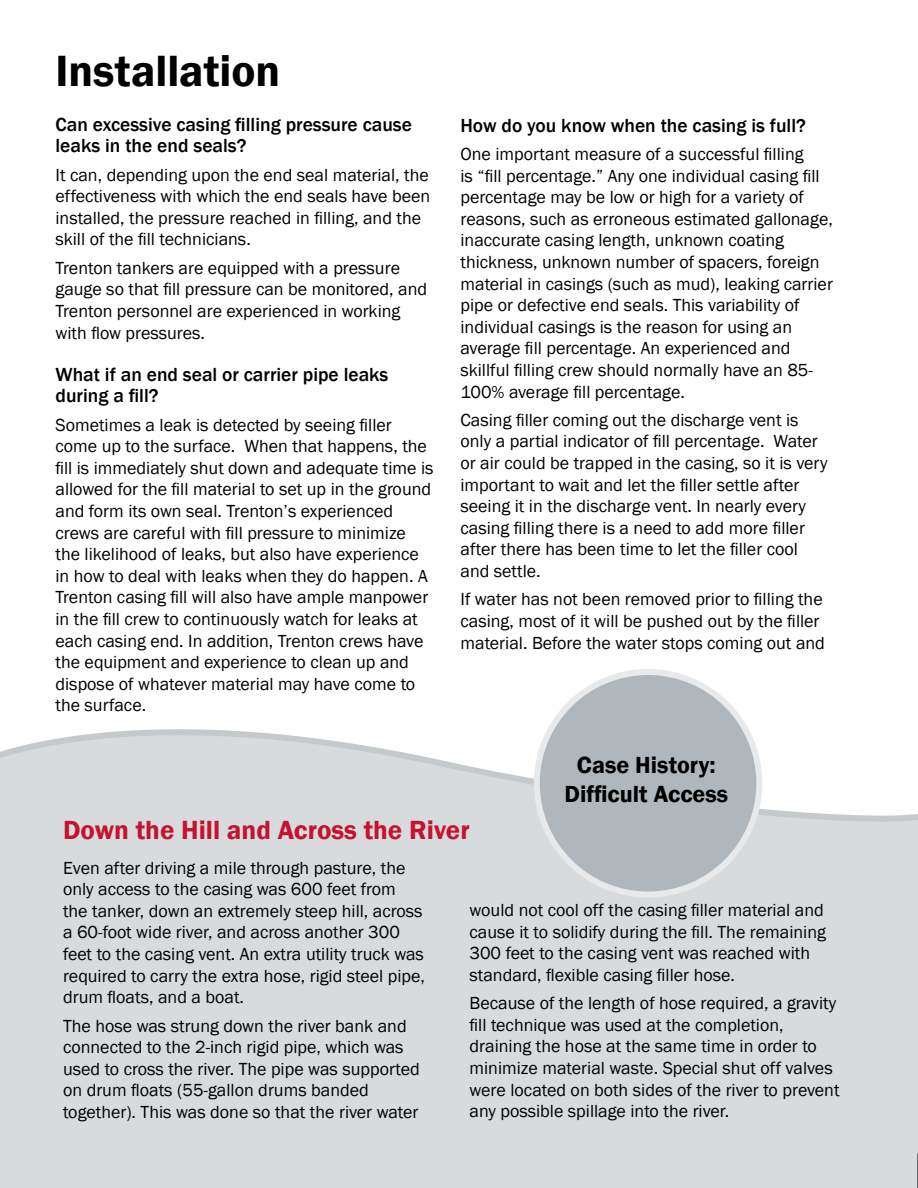
<style>
.page{position:relative;width:918px;height:1188px;background:#fff}
.page>*{position:absolute;margin:0;border:0;box-sizing:border-box;transform-origin:0 0}
.t1{font:600 45px "Franklin Gothic";color:#000}
.t2{font:600 27px "Franklin Gothic";color:#c41230}
.t3{font:600 24px/28.8px "Franklin Gothic";color:#000;text-align:center}
.t4{font:500 19.5px/21px "Franklin Gothic";color:#000}
.t5{font:18px/21.6px "Franklin Gothic";color:#000}
</style>
<div class="page">
<div style="left:0;top:670px;width:918px;height:518px;background:#d8dbdd"></div>
<svg style="left:0;top:685px;width:918px;height:141px"></svg>
<div style="left:537px;top:672px;width:222px;height:223px;background:#b0b7bc;border-radius:50%"></div>
<div style="left:534px;top:669px;width:228px;height:229px;border:6px solid #e7e9eb;border-radius:50%"></div>
<hr style="left:917px;top:1153px;width:1px;height:35px;background:#000">
<h1 class="t1" style="left:56px;top:43px;width:226px">Installation</h1>
<p class="t4" style="left:56px;top:114px;width:358px">Can excessive casing filling pressure cause leaks in the end seals?</p>
<p class="t5" style="left:56px;top:164px;width:376px">It can, depending upon the end seal material, the effectiveness with which the end seals have been installed, the pressure reached in filling, and the skill of the fill technicians.</p>
<p class="t5" style="left:56px;top:257px;width:373px">Trenton tankers are equipped with a pressure gauge so that fill pressure can be monitored, and Trenton personnel are experienced in working with flow pressures.</p>
<p class="t4" style="left:56px;top:364px;width:335px">What if an end seal or carrier pipe leaks during a fill?</p>
<p class="t5" style="left:56px;top:414px;width:379px">Sometimes a leak is detected by seeing filler come up to the surface. When that happens, the fill is immediately shut down and adequate time is allowed for the fill material to set up in the ground and form its own seal. Trenton’s experienced crews are careful with fill pressure to minimize the likelihood of leaks, but also have experience in how to deal with leaks when they do happen. A Trenton casing fill will also have ample manpower in the fill crew to continuously watch for leaks at each casing end. In addition, Trenton crews have the equipment and experience to clean up and dispose of whatever material may have come to the surface.</p>
<p class="t4" style="left:460px;top:115px;width:347px">How do you know when the casing is full?</p>
<p class="t5" style="left:460px;top:144px;width:374px">One important measure of a successful filling<br>is “fill percentage.” Any one individual casing fill percentage may be low or high for a variety of reasons, such as erroneous estimated gallonage, inaccurate casing length, unknown coating thickness, unknown number of spacers, foreign material in casings (such as mud), leaking carrier pipe or defective end seals. This variability of individual casings is the reason for using an average fill percentage. An experienced and skillful filling crew should normally have an 85- 100% average fill percentage.</p>
<p class="t5" style="left:460px;top:409px;width:368px">Casing filler coming out the discharge vent is only a partial indicator of fill percentage. Water or air could be trapped in the casing, so it is very important to wait and let the filler settle after seeing it in the discharge vent. In nearly every casing filling there is a need to add more filler after there has been time to let the filler cool and settle.</p>
<p class="t5" style="left:460px;top:589px;width:366px">If water has not been removed prior to filling the casing, most of it will be pushed out by the filler material. Before the water stops coming out and</p>
<h3 class="t3" style="left:565px;top:751px;width:165px">Case History:<br>Difficult Access</h3>
<h2 class="t2" style="left:63px;top:813px;width:408px">Down the Hill and Across the River</h2>
<p class="t5" style="left:63px;top:857px;width:364px">Even after driving a mile through pasture, the only access to the casing was 600 feet from<br>the tanker, down an extremely steep hill, across a 60-foot wide river, and across another 300 feet to the casing vent. An extra utility truck was required to carry the extra hose, rigid steel pipe, drum floats, and a boat.</p>
<p class="t5" style="left:63px;top:1015px;width:358px">The hose was strung down the river bank and connected to the 2-inch rigid pipe, which was used to cross the river. The pipe was supported on drum floats (55-gallon drums banded together). This was done so that the river water</p>
<p class="t5" style="left:470px;top:900px;width:358px">would not cool off the casing filler material and cause it to solidify during the fill. The remaining 300 feet to the casing vent was reached with standard, flexible casing filler hose.</p>
<p class="t5" style="left:470px;top:993px;width:372px">Because of the length of hose required, a gravity fill technique was used at the completion, draining the hose at the same time in order to minimize material waste. Special shut off valves were located on both sides of the river to prevent any possible spillage into the river.</p>
</div>
